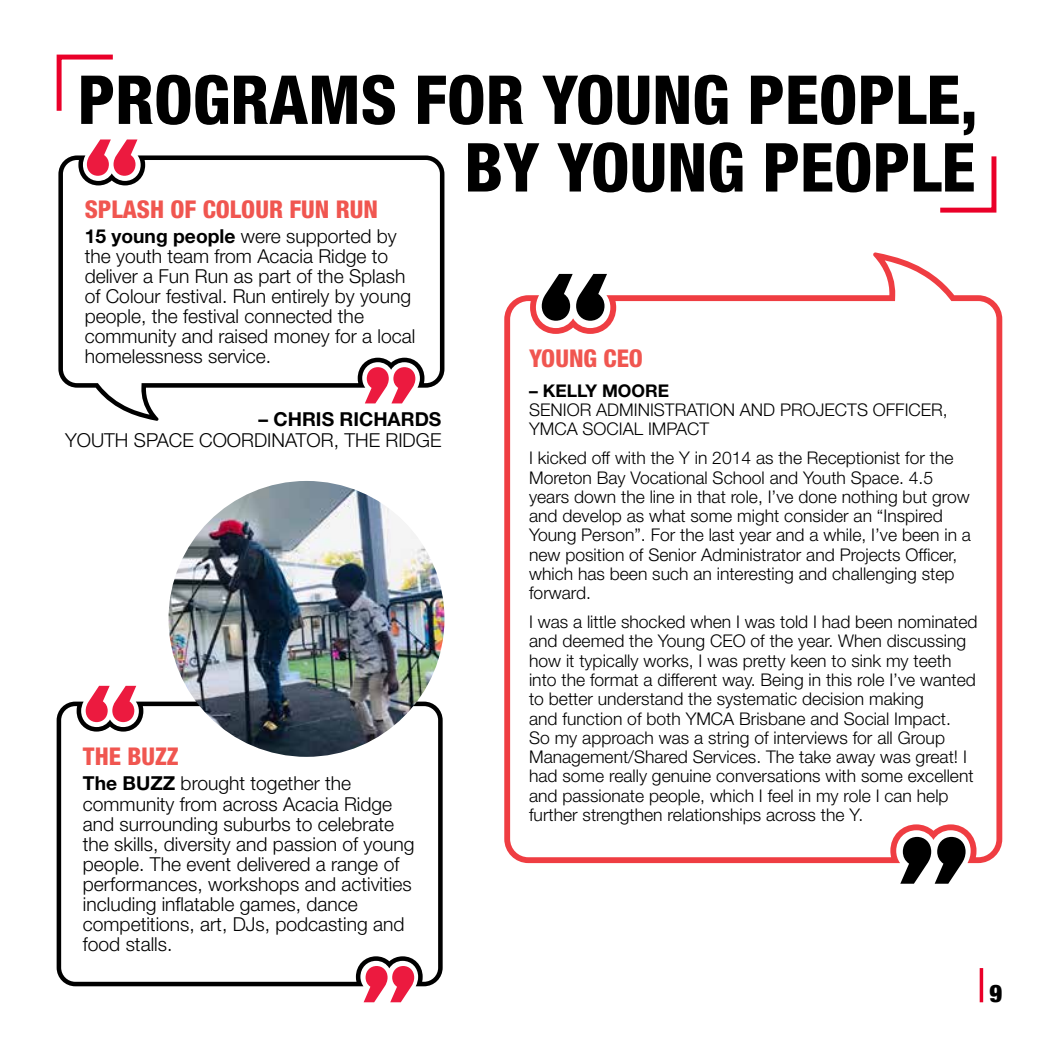
<style>
.page{position:relative;width:1042px;height:1042px;background:#fff}
.page>*{position:absolute;margin:0;border:0;box-sizing:border-box;transform-origin:0 0}
.t1{font:800 condensed 67.55px/67.5px "Helvetica Neue LT Std";color:#000;text-align:right}
.t2{font:800 condensed 24.5px "Helvetica Neue LT Std";color:#f05650}
.t3{font:900 condensed 24.5px "Helvetica Neue";color:#000}
.t4{font:300 19.25px/20.1px "Helvetica Neue LT Std";color:#000}
.t5{font:700 19.25px "Helvetica Neue LT Std";color:#000}
.t6{font:300 17.5px/19.2px "Helvetica Neue LT Std";color:#000}
.t7{font:700 17.5px "Helvetica Neue LT Std";color:#000}
.s1{font-weight:700}
</style>
<div class="page">
<svg style="left:979px;top:968px;width:4px;height:34px"></svg>
<svg style="left:900px;top:863px;width:62px;height:20px"></svg>
<svg style="left:504px;top:252px;width:498px;height:611px"></svg>
<svg style="left:510px;top:260px;width:486px;height:597px"></svg>
<svg style="left:56px;top:54px;width:57px;height:57px"></svg>
<svg style="left:940px;top:156px;width:57px;height:57px"></svg>
<svg style="left:90px;top:139px;width:47px;height:16px"></svg>
<svg style="left:58px;top:155px;width:386px;height:266px"></svg>
<svg style="left:63px;top:160px;width:377px;height:255px"></svg>
<svg style="left:364px;top:986px;width:48px;height:16px"></svg>
<svg style="left:57px;top:668px;width:386px;height:318px;fill:#000"></svg>
<svg style="left:61px;top:674px;width:377px;height:308px"></svg>
<img style="left:169px;top:481px;width:275px;height:276px;border-radius:138px">
<h1 class="t1" style="left:78px;top:65px;width:901px">PROGRAMS FOR YOUNG PEOPLE,<br>BY YOUNG PEOPLE</h1>
<h2 class="t2" style="left:85px;top:194px;width:295px">SPLASH OF COLOUR FUN RUN</h2>
<p class="t4" style="left:85px;top:225px;width:332px"><span class="s1">15 young people</span> were supported by the youth team from Acacia Ridge to deliver a Fun Run as part of the Splash of Colour festival. Run entirely by young people, the festival connected the community and raised money for a local homelessness service.</p>
<h2 class="t2" style="left:529px;top:343px;width:115px">YOUNG CEO</h2>
<p class="t7" style="left:529px;top:379px;width:142px">– KELLY MOORE</p>
<p class="t6" style="left:529px;top:400px;width:420px">SENIOR ADMINISTRATION AND PROJECTS OFFICER,<br>YMCA SOCIAL IMPACT</p>
<p class="t6" style="left:529px;top:448px;width:443px">I kicked off with the Y in 2014 as the Receptionist for the Moreton Bay Vocational School and Youth Space. 4.5 years down the line in that role, I’ve done nothing but grow and develop as what some might consider an “Inspired Young Person”. For the last year and a while, I’ve been in a new position of Senior Administrator and Projects Officer, which has been such an interesting and challenging step forward.</p>
<p class="t6" style="left:529px;top:612px;width:450px">I was a little shocked when I was told I had been nominated and deemed the Young CEO of the year. When discussing how it typically works, I was pretty keen to sink my teeth into the format a different way. Being in this role I’ve wanted to better understand the systematic decision making<br>and function of both YMCA Brisbane and Social Impact.<br>So my approach was a string of interviews for all Group Management/Shared Services. The take away was great! I had some really genuine conversations with some excellent and passionate people, which I feel in my role I can help further strengthen relationships across the Y.</p>
<p class="t5" style="left:259px;top:407px;width:184px">– CHRIS RICHARDS</p>
<p class="t4" style="left:65px;top:430px;width:378px">YOUTH SPACE COORDINATOR, THE RIDGE</p>
<h2 class="t2" style="left:83px;top:741px;width:97px">THE BUZZ</h2>
<p class="t4" style="left:83px;top:773px;width:333px"><span class="s1">The BUZZ</span> brought together the community from across Acacia Ridge and surrounding suburbs to celebrate the skills, diversity and passion of young people. The event delivered a range of performances, workshops and activities including inflatable games, dance competitions, art, DJs, podcasting and food stalls.</p>
<h2 class="t3" style="left:989px;top:973px;width:14px">9</h2>
</div>
